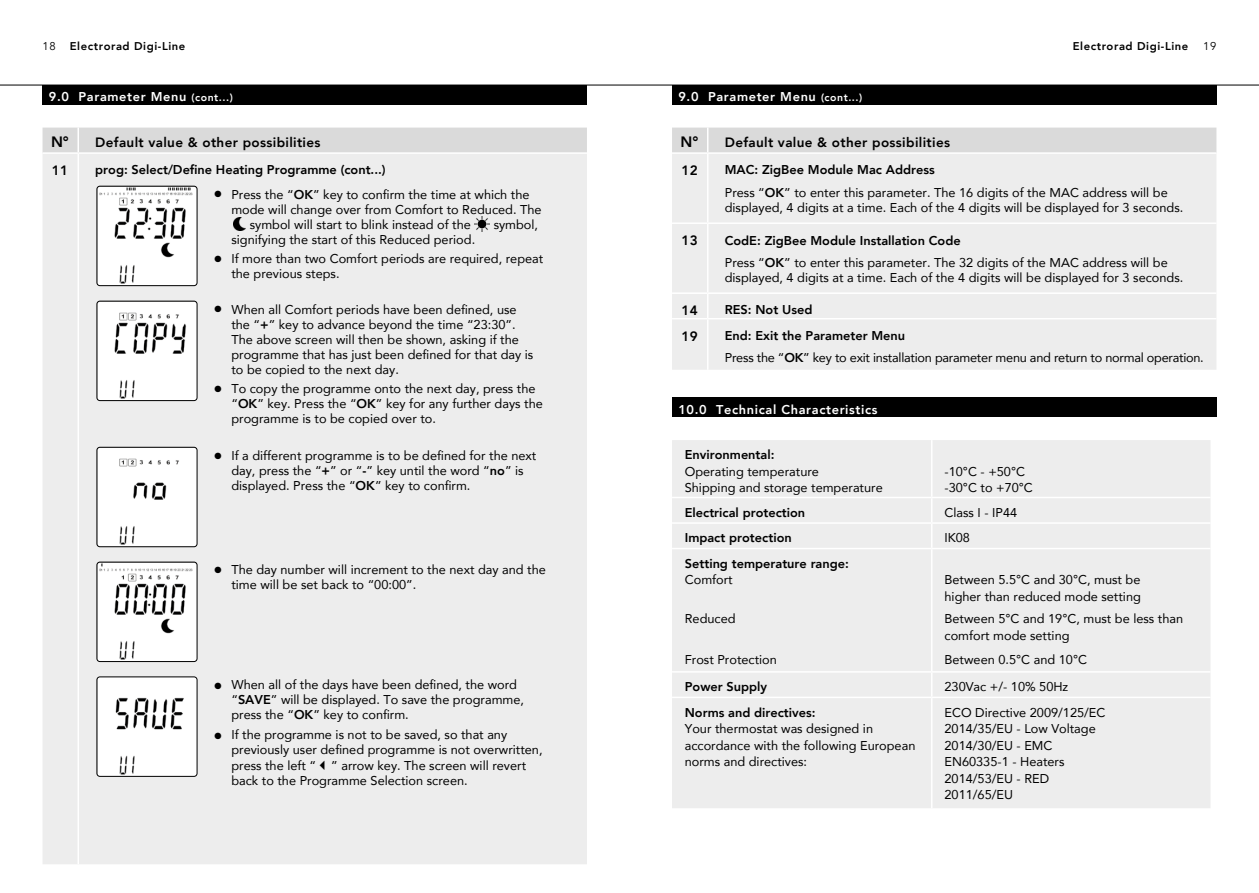
<style>
.page{position:relative;width:1259px;height:893px;background:#fff}
.page>*{position:absolute;margin:0;border:0;box-sizing:border-box;transform-origin:0 0}
.t1{font:800 15px "Avenir";color:#000}
.t2{font:800 13.5px "Avenir";letter-spacing:.025em;color:#000}
.t3{font:12.75px/15px "Avenir";color:#000}
.t4{font:800 12.75px "Avenir";color:#000}
.t5{font:12.75px/22.5px "Avenir";letter-spacing:-.02em;color:#000}
.t6{font:800 12.75px "Avenir";letter-spacing:.05em;color:#fff}
.t7{font:800 11.25px "Avenir";letter-spacing:.05em;color:#000}
.t8{font:11.25px "Avenir";color:#000}
.s1{font-weight:400}
.s2{font-size:10.5px}
.s3{font-weight:800}
</style>
<div class="page">
<hr style="left:0;top:85px;width:1259px;height:1px;background:#000">
<div style="left:672px;top:85px;width:544px;height:19px;background:#000"></div>
<div style="left:672px;top:398px;width:544px;height:19px;background:#000"></div>
<div style="left:43px;top:128px;width:544px;height:24px;background:#dadada"></div>
<div style="left:43px;top:154px;width:544px;height:710px;background:#ededed"></div>
<hr style="left:77px;top:128px;width:2px;height:24px;background:#fff">
<hr style="left:77px;top:154px;width:2px;height:710px;background:#fff">
<div style="left:43px;top:85px;width:544px;height:19px;background:#000"></div>
<img style="left:97px;top:186px;width:100px;height:100px">
<div style="left:97px;top:186px;width:100px;height:100px;border:1px solid #000;border-radius:3px"></div>
<img style="left:97px;top:301px;width:100px;height:100px">
<div style="left:97px;top:301px;width:100px;height:100px;border:1px solid #000;border-radius:3px"></div>
<img style="left:97px;top:447px;width:100px;height:100px">
<div style="left:97px;top:447px;width:100px;height:100px;border:1px solid #000;border-radius:3px"></div>
<img style="left:97px;top:562px;width:100px;height:98px">
<div style="left:97px;top:562px;width:100px;height:100px;border:1px solid #000;border-radius:3px"></div>
<svg style="left:233px;top:218px;width:12px;height:13px"></svg>
<img style="left:475px;top:216px;width:15px;height:15px">
<div style="left:672px;top:154px;width:544px;height:216px;background:#ededed"></div>
<div style="left:672px;top:128px;width:544px;height:24px;background:#dadada"></div>
<hr style="left:707px;top:154px;width:1px;height:68px;background:#fff">
<hr style="left:707px;top:224px;width:1px;height:68px;background:#fff">
<svg style="left:707px;top:294px;width:1px;height:24px"></svg>
<hr style="left:707px;top:319px;width:1px;height:51px;background:#fff">
<hr style="left:672px;top:222px;width:36px;height:2px;background:#fff">
<hr style="left:708px;top:222px;width:508px;height:2px;background:#fff">
<hr style="left:672px;top:292px;width:36px;height:2px;background:#fff">
<hr style="left:708px;top:292px;width:508px;height:2px;background:#fff">
<hr style="left:672px;top:318px;width:36px;height:1px;background:#fff">
<hr style="left:708px;top:318px;width:508px;height:1px;background:#fff">
<img style="left:99px;top:678px;width:96px;height:97px">
<div style="left:97px;top:676px;width:100px;height:101px;border:1px solid #000;border-radius:3px"></div>
<div style="left:672px;top:440px;width:538px;height:368px;background:#ededed"></div>
<hr style="left:931px;top:440px;width:1px;height:57px;background:#fff">
<hr style="left:672px;top:497px;width:259px;height:1px;background:#fff">
<hr style="left:931px;top:497px;width:279px;height:1px;background:#fff">
<hr style="left:672px;top:522px;width:259px;height:2px;background:#fff">
<hr style="left:931px;top:522px;width:279px;height:2px;background:#fff">
<svg style="left:931px;top:498px;width:1px;height:50px"></svg>
<hr style="left:672px;top:548px;width:259px;height:1px;background:#fff">
<hr style="left:931px;top:548px;width:279px;height:1px;background:#fff">
<hr style="left:931px;top:549px;width:1px;height:122px;background:#fff">
<hr style="left:672px;top:671px;width:259px;height:2px;background:#fff">
<hr style="left:931px;top:671px;width:279px;height:2px;background:#fff">
<svg style="left:931px;top:673px;width:1px;height:24px"></svg>
<hr style="left:672px;top:697px;width:259px;height:1px;background:#fff">
<hr style="left:931px;top:697px;width:279px;height:1px;background:#fff">
<hr style="left:931px;top:698px;width:1px;height:110px;background:#fff">
<p class="t7" style="left:43px;top:37px;width:144px"><span class="s1">18</span> Electrorad Digi-Line</p>
<p class="t7" style="left:1072px;top:37px;width:117px">Electrorad Digi-Line</p>
<p class="t8" style="left:1203px;top:39px;width:15px">19</p>
<p class="t6" style="left:678px;top:87px;width:185px">9.0 Parameter Menu <span class="s2">(cont...)</span></p>
<p class="t6" style="left:49px;top:87px;width:185px">9.0 Parameter Menu <span class="s2">(cont...)</span></p>
<p class="t1" style="left:51px;top:131px;width:19px">N°</p>
<p class="t2" style="left:95px;top:131px;width:227px">Default value &amp; other possibilities</p>
<p class="t2" style="left:52px;top:160px;width:18px">11</p>
<p class="t4" style="left:95px;top:160px;width:292px">prog: Select/Define Heating Programme (cont...)</p>
<p class="t3" style="left:214px;top:186px;width:317px">● Press the “<span class="s3">OK</span>” key to confirm the time at which the</p>
<p class="t3" style="left:231px;top:201px;width:312px">mode will change over from Comfort to Reduced. The</p>
<p class="t3" style="left:250px;top:216px;width:223px">symbol will start to blink instead of the</p>
<p class="t3" style="left:494px;top:216px;width:46px">symbol,</p>
<p class="t3" style="left:231px;top:231px;width:245px">signifying the start of this Reduced period.</p>
<p class="t3" style="left:231px;top:251px;width:313px;text-indent:-17px">● If more than two Comfort periods are required, repeat the previous steps.</p>
<p class="t3" style="left:231px;top:301px;width:303px;text-indent:-17px">● When all Comfort periods have been defined, use the “<span class="s3">+</span>” key to advance beyond the time “23:30”.<br>The above screen will then be shown, asking if the programme that has just been defined for that day is to be copied to the next day.</p>
<p class="t3" style="left:231px;top:381px;width:313px;text-indent:-17px">● To copy the programme onto the next day, press the “<span class="s3">OK</span>” key. Press the “<span class="s3">OK</span>” key for any further days the programme is to be copied over to.</p>
<p class="t3" style="left:231px;top:447px;width:306px;text-indent:-17px">● If a different programme is to be defined for the next day, press the “<span class="s3">+</span>” or “<span class="s3">-</span>” key until the word “<span class="s3">no</span>” is displayed. Press the “<span class="s3">OK</span>” key to confirm.</p>
<p class="t3" style="left:231px;top:562px;width:316px;text-indent:-17px">● The day number will increment to the next day and the time will be set back to “00:00”.</p>
<p class="t3" style="left:231px;top:677px;width:294px;text-indent:-17px">● When all of the days have been defined, the word “<span class="s3">SAVE</span>” will be displayed. To save the programme, press the “<span class="s3">OK</span>” key to confirm.</p>
<p class="t3" style="left:231px;top:726px;width:313px;text-indent:-17px">● If the programme is not to be saved, so that any previously user defined programme is not overwritten,</p>
<p class="t3" style="left:231px;top:758px;width:296px">press the left “✓” arrow key. The screen will revert back to the Programme Selection screen.</p>
<p class="t1" style="left:680px;top:131px;width:19px">N°</p>
<p class="t2" style="left:725px;top:131px;width:227px">Default value &amp; other possibilities</p>
<p class="t2" style="left:681px;top:160px;width:18px">12</p>
<p class="t3" style="left:725px;top:158px;width:444px;line-height:22.5px"><span class="s3">MAC: ZigBee Module Mac Address<br></span>Press “<span class="s3">OK</span>” to enter this parameter. The 16 digits of the MAC address will be</p>
<p class="t3" style="left:725px;top:200px;width:460px">displayed, 4 digits at a time. Each of the 4 digits will be displayed for 3 seconds.</p>
<p class="t2" style="left:681px;top:230px;width:18px">13</p>
<p class="t3" style="left:725px;top:228px;width:444px;line-height:22.5px"><span class="s3">CodE: ZigBee Module Installation Code<br></span>Press “<span class="s3">OK</span>” to enter this parameter. The 32 digits of the MAC address will be</p>
<p class="t3" style="left:725px;top:270px;width:460px">displayed, 4 digits at a time. Each of the 4 digits will be displayed for 3 seconds.</p>
<p class="t2" style="left:681px;top:300px;width:18px">14</p>
<p class="t4" style="left:725px;top:300px;width:89px">RES: Not Used</p>
<p class="t2" style="left:681px;top:325px;width:18px">19</p>
<p class="t5" style="left:725px;top:324px;width:480px"><span class="s3">End: Exit the Parameter Menu<br></span>Press the “<span class="s3">OK</span>” key to exit installation parameter menu and return to normal operation.</p>
<p class="t6" style="left:678px;top:399px;width:201px">10.0 Technical Characteristics</p>
<p class="t4" style="left:685px;top:445px;width:91px">Environmental:</p>
<p class="t3" style="left:685px;top:463px;width:199px;line-height:16.5px">Operating temperature<br>Shipping and storage temperature</p>
<p class="t3" style="left:944px;top:463px;width:90px;line-height:16.5px">-10°C - +50°C -30°C to +70°C</p>
<p class="t4" style="left:685px;top:502px;width:122px">Electrical protection</p>
<p class="t3" style="left:944px;top:504px;width:74px">Class I - IP44</p>
<p class="t4" style="left:685px;top:528px;width:108px">Impact protection</p>
<p class="t3" style="left:944px;top:530px;width:27px">IK08</p>
<p class="t4" style="left:685px;top:553px;width:166px">Setting temperature range:</p>
<p class="t3" style="left:685px;top:572px;width:49px">Comfort</p>
<p class="t3" style="left:685px;top:611px;width:52px">Reduced</p>
<p class="t3" style="left:685px;top:651px;width:94px">Frost Protection</p>
<p class="t3" style="left:944px;top:571px;width:198px;line-height:16.5px">Between 5.5°C and 30°C, must be higher than reduced mode setting</p>
<p class="t3" style="left:944px;top:610px;width:240px;line-height:16.5px">Between 5°C and 19°C, must be less than comfort mode setting</p>
<p class="t3" style="left:944px;top:651px;width:144px">Between 0.5°C and 10°C</p>
<p class="t4" style="left:685px;top:677px;width:84px">Power Supply</p>
<p class="t3" style="left:944px;top:679px;width:125px">230Vac +/- 10% 50Hz</p>
<p class="t4" style="left:685px;top:702px;width:132px">Norms and directives:</p>
<p class="t3" style="left:685px;top:720px;width:232px;line-height:16.5px">Your thermostat was designed in accordance with the following European norms and directives:</p>
<p class="t3" style="left:944px;top:703px;width:162px;line-height:16.5px">ECO Directive 2009/125/EC<br>2014/35/EU - Low Voltage<br>2014/30/EU - EMC<br>EN60335-1 - Heaters<br>2014/53/EU - RED<br>2011/65/EU</p>
</div>
